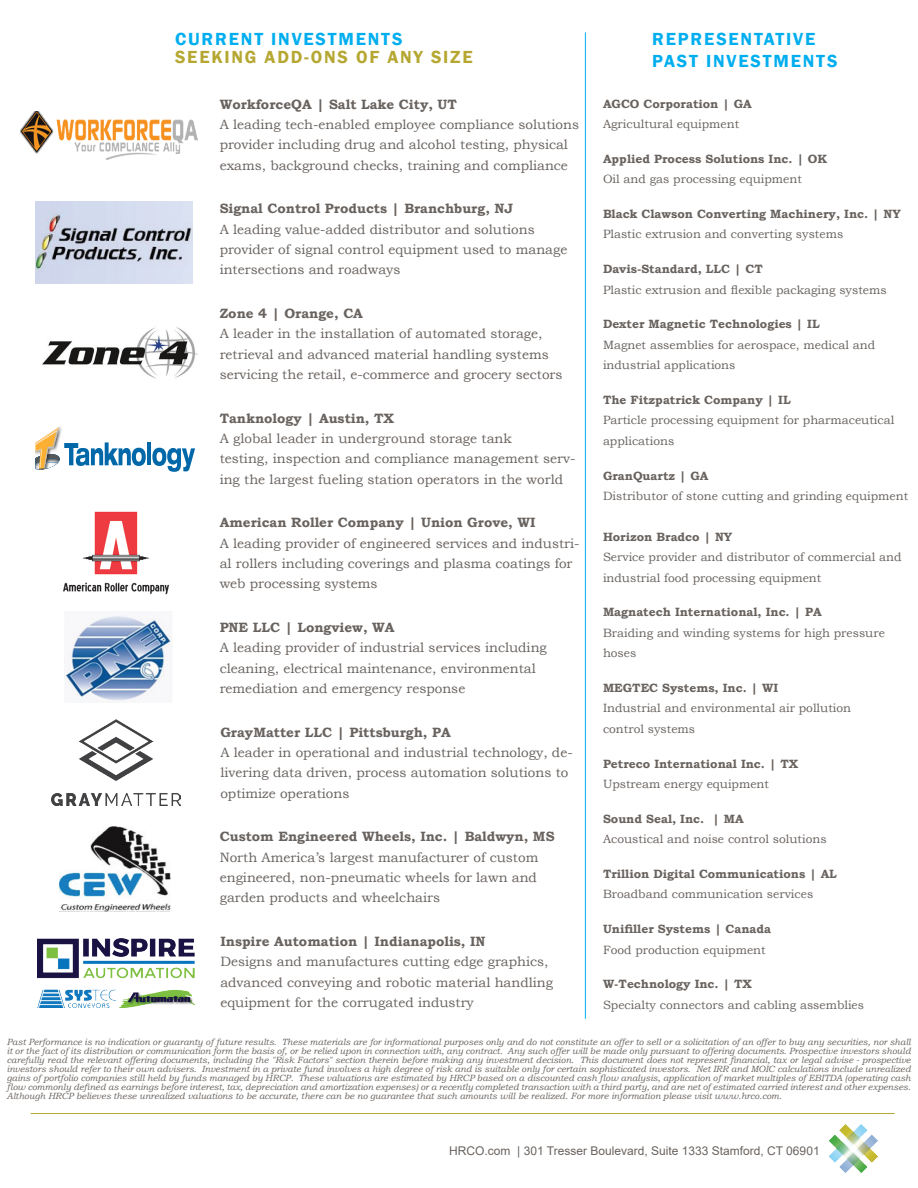
<style>
.page{position:relative;width:918px;height:1188px;background:#fff}
.page>*{position:absolute;margin:0;border:0;box-sizing:border-box;transform-origin:0 0}
.t1{font:600 18px/21.6px "Franklin Gothic";letter-spacing:.1em;color:#00aeef}
.t2{font:600 18px "Franklin Gothic";letter-spacing:.1em;color:#b5a731}
.t3{font:13.5px/20.4px "Bookman Old Style";color:#69635f}
.t4{font:700 13.5px "Bookman Old Style";color:#69635f}
.t5{font:12px/20.4px "Bookman Old Style";color:#69635f}
.t6{font:700 12px "Bookman Old Style";color:#69635f}
.t7{font:12px "Arial";color:#69635f}
.t8{font:italic 9px/9px "Bookman Old Style";color:#69635f;text-align:justify}
</style>
<div class="page">
<hr style="left:31px;top:1113px;width:864px;height:1px;background:#b5a731">
<img style="left:828px;top:1124px;width:50px;height:49px">
<img style="left:38px;top:939px;width:156px;height:68px">
<img style="left:59px;top:827px;width:111px;height:84px">
<hr style="left:585px;top:32px;width:1px;height:987px;background:#00aeef">
<img style="left:51px;top:720px;width:129px;height:85px">
<img style="left:64px;top:615px;width:108px;height:87px">
<img style="left:63px;top:511px;width:106px;height:84px">
<svg style="left:35px;top:427px;width:111px;height:43px"></svg>
<hr style="left:147px;top:442px;width:4px;height:23px;background:#0068a9">
<svg style="left:152px;top:448px;width:43px;height:24px"></svg>
<img style="left:42px;top:327px;width:156px;height:52px">
<img style="left:35px;top:201px;width:157px;height:82px">
<img style="left:20px;top:112px;width:177px;height:47px">
<h1 class="t1" style="left:175px;top:28px;width:229px">CURRENT INVESTMENTS</h1>
<h1 class="t2" style="left:175px;top:46px;width:299px">SEEKING ADD-ONS OF ANY SIZE</h1>
<h2 class="t4" style="left:220px;top:94px;width:239px">WorkforceQA | Salt Lake City, UT</h2>
<h2 class="t3" style="left:220px;top:114px;width:361px">A leading tech-enabled employee compliance solutions provider including drug and alcohol testing, physical exams, background checks, training and compliance</h2>
<h2 class="t4" style="left:220px;top:199px;width:295px">Signal Control Products | Branchburg, NJ</h2>
<h2 class="t3" style="left:220px;top:219px;width:349px">A leading value-added distributor and solutions provider of signal control equipment used to manage intersections and roadways</h2>
<h2 class="t4" style="left:220px;top:303px;width:145px">Zone 4 | Orange, CA</h2>
<h2 class="t3" style="left:220px;top:324px;width:344px">A leader in the installation of automated storage, retrieval and advanced material handling systems servicing the retail, e-commerce and grocery sectors</h2>
<h2 class="t4" style="left:220px;top:408px;width:176px">Tanknology | Austin, TX</h2>
<h2 class="t3" style="left:220px;top:428px;width:357px">A global leader in underground storage tank<br>testing, inspection and compliance management serv&shy;ing the largest fueling station operators in the world</h2>
<h2 class="t4" style="left:220px;top:513px;width:317px">American Roller Company | Union Grove, WI</h2>
<h2 class="t3" style="left:220px;top:533px;width:361px">A leading provider of engineered services and industri&shy;al rollers including coverings and plasma coatings for web processing systems</h2>
<h2 class="t4" style="left:220px;top:618px;width:176px">PNE LLC | Longview, WA</h2>
<h2 class="t3" style="left:220px;top:638px;width:329px">A leading provider of industrial services including cleaning, electrical maintenance, environmental remediation and emergency response</h2>
<h2 class="t4" style="left:220px;top:722px;width:232px">GrayMatter LLC | Pittsburgh, PA</h2>
<h2 class="t3" style="left:220px;top:742px;width:354px">A leader in operational and industrial technology, de&shy;livering data driven, process automation solutions to optimize operations</h2>
<h2 class="t4" style="left:220px;top:827px;width:336px">Custom Engineered Wheels, Inc. | Baldwyn, MS</h2>
<h2 class="t3" style="left:220px;top:847px;width:320px;text-align:justify">North America’s largest manufacturer of custom engineered, non-pneumatic wheels for lawn and garden products and wheelchairs</h2>
<h2 class="t4" style="left:220px;top:932px;width:267px">Inspire Automation | Indianapolis, IN</h2>
<h2 class="t3" style="left:220px;top:952px;width:334px">Designs and manufactures cutting edge graphics, advanced conveying and robotic material handling equipment for the corrugated industry</h2>
<h1 class="t1" style="left:652px;top:28px;width:187px">REPRESENTATIVE<br>PAST INVESTMENTS</h1>
<h3 class="t6" style="left:603px;top:95px;width:150px">AGCO Corporation | GA</h3>
<h3 class="t5" style="left:603px;top:114px;width:138px">Agricultural equipment</h3>
<h3 class="t6" style="left:603px;top:150px;width:226px">Applied Process Solutions Inc. | OK</h3>
<h3 class="t5" style="left:603px;top:169px;width:200px">Oil and gas processing equipment</h3>
<h3 class="t6" style="left:603px;top:205px;width:299px">Black Clawson Converting Machinery, Inc. | NY</h3>
<h3 class="t5" style="left:603px;top:224px;width:242px">Plastic extrusion and converting systems</h3>
<h3 class="t6" style="left:603px;top:260px;width:161px">Davis-Standard, LLC | CT</h3>
<h3 class="t5" style="left:603px;top:279px;width:285px">Plastic extrusion and flexible packaging systems</h3>
<h3 class="t6" style="left:603px;top:316px;width:218px">Dexter Magnetic Technologies | IL</h3>
<h3 class="t5" style="left:603px;top:335px;width:274px">Magnet assemblies for aerospace, medical and industrial applications</h3>
<h3 class="t6" style="left:603px;top:391px;width:189px">The Fitzpatrick Company | IL</h3>
<h3 class="t5" style="left:603px;top:410px;width:293px">Particle processing equipment for pharmaceutical applications</h3>
<h3 class="t6" style="left:603px;top:467px;width:107px">GranQuartz | GA</h3>
<h3 class="t5" style="left:603px;top:486px;width:307px">Distributor of stone cutting and grinding equipment</h3>
<h3 class="t6" style="left:603px;top:528px;width:131px">Horizon Bradco | NY</h3>
<h3 class="t5" style="left:603px;top:547px;width:300px">Service provider and distributor of commercial and industrial food processing equipment</h3>
<h3 class="t6" style="left:603px;top:604px;width:220px">Magnatech International, Inc. | PA</h3>
<h3 class="t5" style="left:603px;top:623px;width:283px">Braiding and winding systems for high pressure hoses</h3>
<h3 class="t6" style="left:603px;top:679px;width:177px">MEGTEC Systems, Inc. | WI</h3>
<h3 class="t5" style="left:603px;top:698px;width:250px">Industrial and environmental air pollution control systems</h3>
<h3 class="t6" style="left:603px;top:755px;width:197px">Petreco International Inc. | TX</h3>
<h3 class="t5" style="left:603px;top:774px;width:168px">Upstream energy equipment</h3>
<h3 class="t6" style="left:603px;top:810px;width:142px">Sound Seal, Inc. | MA</h3>
<h3 class="t5" style="left:603px;top:829px;width:225px">Acoustical and noise control solutions</h3>
<h3 class="t6" style="left:603px;top:865px;width:236px">Trillion Digital Communications | AL</h3>
<h3 class="t5" style="left:603px;top:884px;width:212px">Broadband communication services</h3>
<h3 class="t6" style="left:603px;top:920px;width:170px">Unifiller Systems | Canada</h3>
<h3 class="t5" style="left:603px;top:939px;width:164px">Food production equipment</h3>
<h3 class="t6" style="left:603px;top:976px;width:150px">W-Technology Inc. | TX</h3>
<h3 class="t5" style="left:603px;top:995px;width:263px">Specialty connectors and cabling assemblies</h3>
<p class="t8" style="left:7px;top:1037px;width:905px">Past Performance is no indication or guaranty of future results. These materials are for informational purposes only and do not constitute an offer to sell or a solicitation of an offer to buy any securities, nor shall it or the fact of its distribution or communication form the basis of, or be relied upon in connection with, any contract. Any such offer will be made only pursuant to offering documents. Prospective investors should carefully read the relevant offering documents, including the "Risk Factors" section therein before making any investment decision. This document does not represent financial, tax or legal advise - prospective investors should refer to their own advisers. Investment in a private fund involves a high degree of risk and is suitable only for certain sophisticated investors. Net IRR and MOIC calculations include unrealized gains of portfolio companies still held by funds managed by HRCP. These valuations are estimated by HRCP based on a discounted cash flow analysis, application of market multiples of EBITDA (operating cash flow commonly defined as earnings before interest, tax, depreciation and amortization expenses) or a recently completed transaction with a third party, and are net of estimated carried interest and other expenses.<br>Although HRCP believes these unrealized valuations to be accurate, there can be no guarantee that such amounts will be realized. For more information please visit www.hrco.com.</p>
<h3 class="t7" style="left:449px;top:1142px;width:372px">HRCO.com | 301 Tresser Boulevard, Suite 1333 Stamford, CT 06901</h3>
</div>
